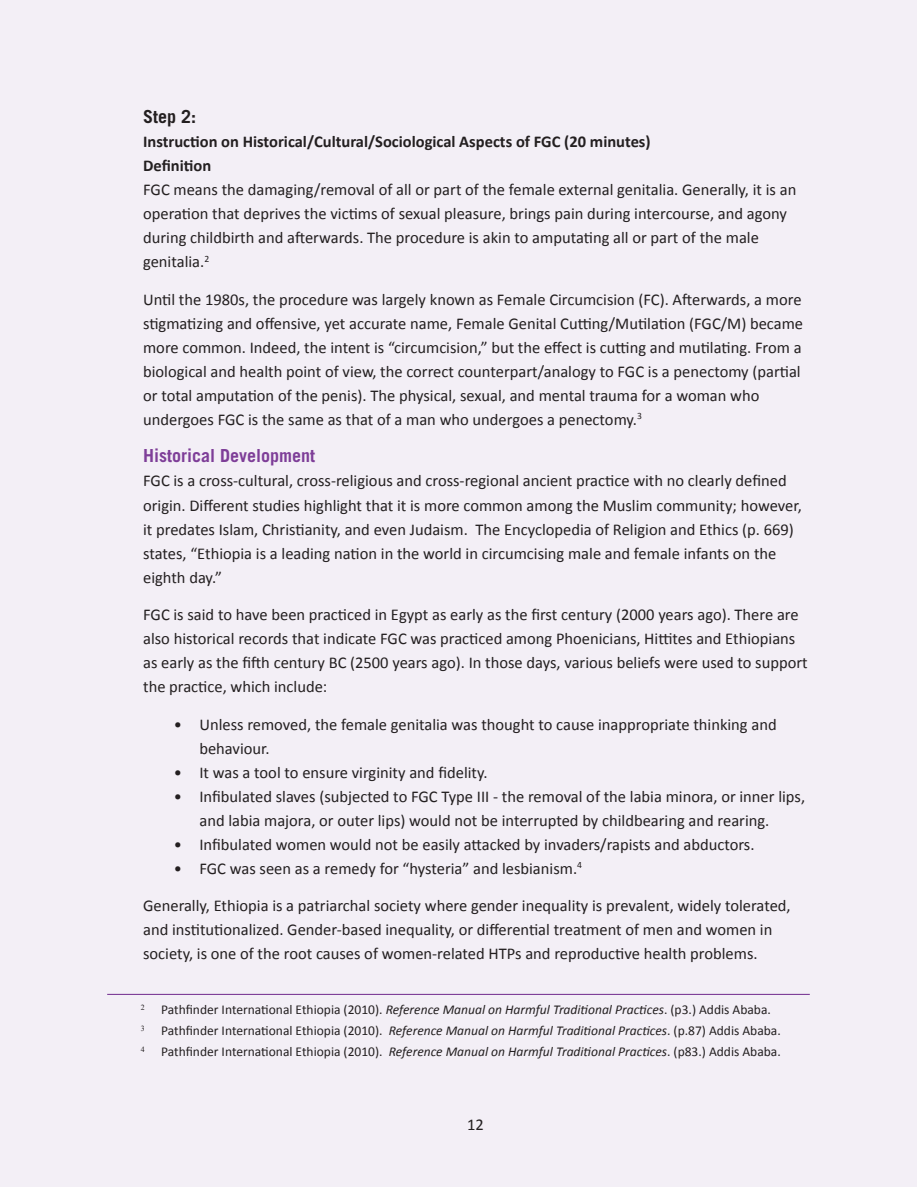
<style>
.page{position:relative;width:917px;height:1187px;background:#fff}
.page>*{position:absolute;margin:0;border:0;box-sizing:border-box;transform-origin:0 0}
.t1{font:700 18px "Trade Gothic";color:#7e3e98}
.t2{font:700 18px "Trade Gothic";color:#231f20}
.t3{font:16.5px/24px "Calibri";color:#231f20}
.t4{font:700 16.5px/24px "Calibri";color:#231f20}
.t5{font:13.5px/21px "Calibri";color:#231f20}
.s1{font-style:italic}
</style>
<div class="page">
<div style="left:0;top:0;width:916px;height:1186px;background:#f3eff6"></div>
<hr style="left:107px;top:993px;width:702px;height:1px;background:#7e3e98">
<p class="t2" style="left:143px;top:106px;width:55px">Step 2:</p>
<p class="t4" style="left:143px;top:130px;width:509px">Instruction on Historical/Cultural/Sociological Aspects of FGC (20 minutes)<br>Definition</p>
<p class="t3" style="left:143px;top:178px;width:654px">FGC means the damaging/removal of all or part of the female external genitalia. Generally, it is an operation that deprives the victims of sexual pleasure, brings pain during intercourse, and agony during childbirth and afterwards. The procedure is akin to amputating all or part of the male genitalia.<sup>2</sup></p>
<p class="t3" style="left:143px;top:287px;width:661px">Until the 1980s, the procedure was largely known as Female Circumcision (FC). Afterwards, a more stigmatizing and offensive, yet accurate name, Female Genital Cutting/Mutilation (FGC/M) became more common. Indeed, the intent is “circumcision,” but the effect is cutting and mutilating. From a biological and health point of view, the correct counterpart/analogy to FGC is a penectomy (partial or total amputation of the penis). The physical, sexual, and mental trauma for a woman who undergoes FGC is the same as that of a man who undergoes a penectomy.<sup>3</sup></p>
<p class="t1" style="left:143px;top:445px;width:174px">Historical Development</p>
<p class="t3" style="left:143px;top:469px;width:660px">FGC is a cross-cultural, cross-religious and cross-regional ancient practice with no clearly defined origin. Different studies highlight that it is more common among the Muslim community; however, it predates Islam, Christianity, and even Judaism. The Encyclopedia of Religion and Ethics (p. 669) states, “Ethiopia is a leading nation in the world in circumcising male and female infants on the eighth day.”</p>
<p class="t3" style="left:143px;top:602px;width:665px">FGC is said to have been practiced in Egypt as early as the first century (2000 years ago). There are also historical records that indicate FGC was practiced among Phoenicians, Hittites and Ethiopians as early as the fifth century BC (2500 years ago). In those days, various beliefs were used to support the practice, which include:</p>
<p class="t3" style="left:199px;top:712px;width:578px;text-indent:-25px">• Unless removed, the female genitalia was thought to cause inappropriate thinking and behaviour.</p>
<p class="t3" style="left:174px;top:760px;width:315px">• It was a tool to ensure virginity and fidelity.</p>
<p class="t3" style="left:199px;top:784px;width:607px;text-indent:-25px">• Infibulated slaves (subjected to FGC Type III - the removal of the labia minora, or inner lips, and labia majora, or outer lips) would not be interrupted by childbearing and rearing.</p>
<p class="t3" style="left:174px;top:832px;width:582px">• Infibulated women would not be easily attacked by invaders/rapists and abductors.</p>
<p class="t3" style="left:174px;top:856px;width:409px">• FGC was seen as a remedy for “hysteria” and lesbianism.<sup>4</sup></p>
<p class="t3" style="left:143px;top:893px;width:649px">Generally, Ethiopia is a patriarchal society where gender inequality is prevalent, widely tolerated, and institutionalized. Gender-based inequality, or differential treatment of men and women in society, is one of the root causes of women-related HTPs and reproductive health problems.</p>
<p class="t5" style="left:141px;top:999px;width:641px"><sup>2</sup> Pathfinder International Ethiopia (2010). <span class="s1">Reference Manual on Harmful Traditional Practices</span>. (p3.) Addis Ababa.<br><sup>3</sup> Pathfinder International Ethiopia (2010). <span class="s1">Reference Manual on Harmful Traditional Practices</span>. (p.87) Addis Ababa.<br><sup>4</sup> Pathfinder International Ethiopia (2010). <span class="s1">Reference Manual on Harmful Traditional Practices</span>. (p83.) Addis Ababa.</p>
<p class="t3" style="left:467px;top:1112px;width:18px">12</p>
</div>
